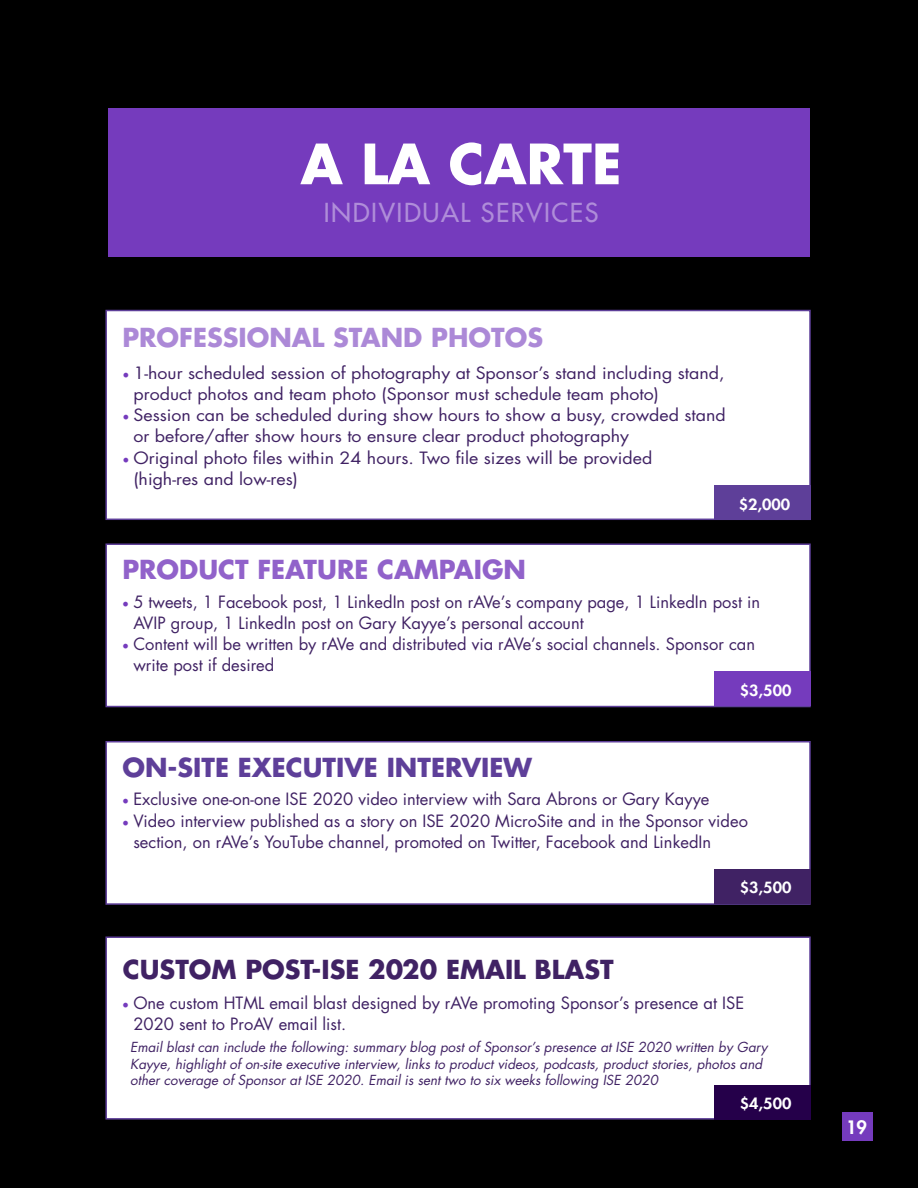
<style>
.page{position:relative;width:918px;height:1188px;background:#000}
.page>*{position:absolute;margin:0;border:0;box-sizing:border-box;transform-origin:0 0}
.t1{font:700 54px "Futura Std";color:#fff}
.t2{font:700 25.5px "Futura Std";color:#402264}
.t3{font:700 25.5px "Futura Std";color:#5e3f99}
.t4{font:700 25.5px "Futura Std";color:#ac89d7}
.t5{font:700 25.5px "Futura Std";color:#9162ca}
.t6{font:500 25.5px "Futura Std";letter-spacing:.06em;color:#af8dd9}
.t7{font:800 18px "Futura Std";color:#fff}
.t8{font:16.5px/21px "Futura Std";color:#402264}
.t9{font:16.5px/21px "Futura Std";color:#402264;scale:1.08 1}
.t10{font:800 15px "Futura Std";color:#fff;scale:1.08 1}
.t11{font:italic 13.5px/16.5px "Futura Std";color:#402264}
.s1{font-family:"Minion Pro";font-size:18px;color:#753bbd}
</style>
<div class="page">
<div style="left:842px;top:1112px;width:31px;height:29px;background:#753bbd"></div>
<div style="left:105px;top:543px;width:706px;height:164px;background:#fff;border:2px solid #5e3f99"></div>
<div style="left:105px;top:741px;width:706px;height:164px;background:#fff;border:2px solid #5e3f99"></div>
<div style="left:105px;top:936px;width:706px;height:184px;background:#fff;border:2px solid #5e3f99"></div>
<div style="left:108px;top:108px;width:702px;height:148px;background:#753bbd"></div>
<div style="left:105px;top:310px;width:706px;height:210px;background:#fff;border:2px solid #5e3f99"></div>
<div style="left:715px;top:486px;width:96px;height:34px;background:#5e3f99"></div>
<div style="left:715px;top:672px;width:96px;height:34px;background:#753bbd"></div>
<div style="left:715px;top:869px;width:96px;height:34px;background:#402264"></div>
<div style="left:715px;top:1085px;width:96px;height:34px;background:#25004a"></div>
<h1 class="t1" style="left:301px;top:128px;width:323px">A LA CARTE</h1>
<h2 class="t6" style="left:324px;top:196px;width:276px">INDIVIDUAL SERVICES</h2>
<h2 class="t4" style="left:122px;top:320px;width:422px">PROFESSIONAL STAND PHOTOS</h2>
<p class="t9" style="left:134px;top:362px;width:549px;text-indent:-11px"><span class="s1">•</span> 1-hour scheduled session of photography at Sponsor’s stand including stand, product photos and team photo (Sponsor must schedule team photo)</p>
<p class="t9" style="left:134px;top:405px;width:550px;text-indent:-11px"><span class="s1">•</span> Session can be scheduled during show hours to show a busy, crowded stand or before/after show hours to ensure clear product photography</p>
<p class="t9" style="left:134px;top:448px;width:482px;text-indent:-11px"><span class="s1">•</span> Original photo files within 24 hours. Two file sizes will be provided (high-res and low-res)</p>
<p class="t10" style="left:739px;top:495px;width:49px">$2,000</p>
<h2 class="t5" style="left:122px;top:553px;width:405px">PRODUCT FEATURE CAMPAIGN</h2>
<p class="t8" style="left:133px;top:591px;width:628px;text-indent:-11px"><span class="s1">•</span> 5 tweets, 1 Facebook post, 1 LinkedIn post on rAVe’s company page, 1 LinkedIn post in<br>AVIP group, 1 LinkedIn post on Gary Kayye’s personal account</p>
<p class="t8" style="left:133px;top:634px;width:623px;text-indent:-11px"><span class="s1">•</span> Content will be written by rAVe and distributed via rAVe’s social channels. Sponsor can write post if desired</p>
<h2 class="t3" style="left:122px;top:750px;width:411px">ON-SITE EXECUTIVE INTERVIEW</h2>
<p class="t10" style="left:740px;top:680px;width:49px">$3,500</p>
<p class="t8" style="left:122px;top:789px;width:589px"><span class="s1">•</span> Exclusive one-on-one ISE 2020 video interview with Sara Abrons or Gary Kayye</p>
<p class="t8" style="left:133px;top:810px;width:616px;text-indent:-11px"><span class="s1">•</span> Video interview published as a story on ISE 2020 MicroSite and in the Sponsor video section, on rAVe’s YouTube channel, promoted on Twitter, Facebook and LinkedIn</p>
<h2 class="t2" style="left:123px;top:952px;width:492px">CUSTOM POST-ISE 2020 EMAIL BLAST</h2>
<p class="t10" style="left:740px;top:878px;width:49px">$3,500</p>
<p class="t8" style="left:133px;top:992px;width:612px;text-indent:-11px"><span class="s1">•</span> One custom HTML email blast designed by rAVe promoting Sponsor’s presence at ISE<br>2020 sent to ProAV email list.</p>
<p class="t11" style="left:130px;top:1039px;width:639px">Email blast can include the following: summary blog post of Sponsor’s presence at ISE 2020 written by Gary<br>Kayye, highlight of on-site executive interview, links to product videos, podcasts, product stories, photos and other coverage of Sponsor at ISE 2020. Email is sent two to six weeks following ISE 2020</p>
<p class="t10" style="left:740px;top:1094px;width:49px">$4,500</p>
<p class="t7" style="left:846px;top:1116px;width:22px">19</p>
</div>
